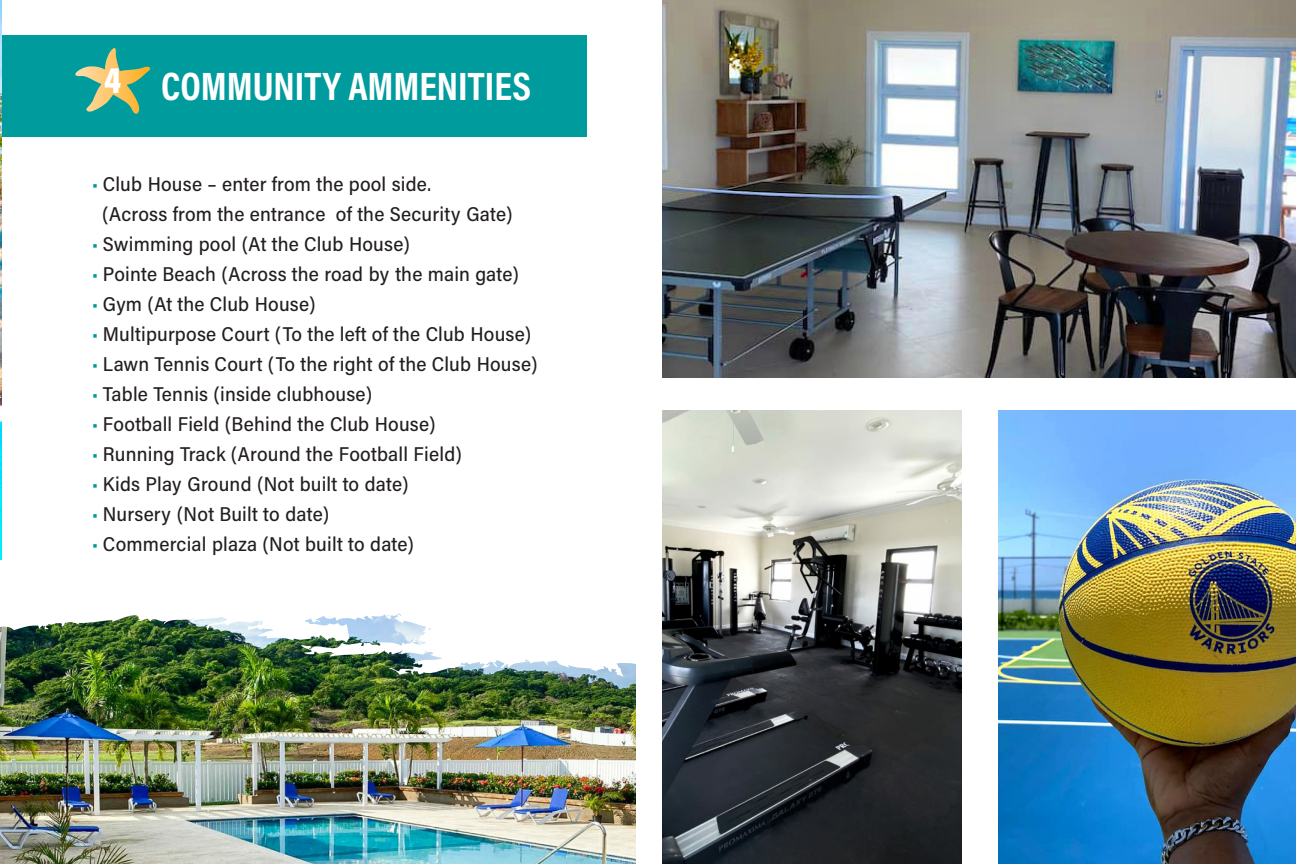
<style>
.page{position:relative;width:1296px;height:864px;background:#fff}
.page>*{position:absolute;margin:0;border:0;box-sizing:border-box;transform-origin:0 0}
.t1{font:40px "Acumin Variable Concept";color:#fff}
.t2{font:37.6px "Acumin Variable Concept";color:#fff}
.t3{font:20px/30px "Acumin Variable Concept";letter-spacing:.01em;color:#231f20}
.s1{color:#009c9d}
</style>
<div class="page">
<div style="left:0;top:35px;width:587px;height:101px;background:#009c9d"></div>
<svg style="left:75px;top:48px;width:76px;height:66px"></svg>
<img style="left:999px;top:410px;width:297px;height:454px">
<img style="left:663px;top:410px;width:298px;height:454px">
<img style="left:663px;top:0;width:633px;height:377px">
<img style="left:0;top:685px;width:636px;height:179px">
<img style="left:0;top:613px;width:636px;height:72px">
<svg style="left:424px;top:625px;width:20px;height:11px"></svg>
<svg style="left:592px;top:627px;width:7px;height:6px"></svg>
<svg style="left:612px;top:616px;width:19px;height:9px"></svg>
<img style="left:0;top:0;width:2px;height:560px">
<p class="t2" style="left:104px;top:54px;width:19px">4</p>
<p class="t1" style="left:161px;top:59px;width:371px">COMMUNITY AMMENITIES</p>
<p class="t3" style="left:102px;top:169px;width:412px;text-indent:-10px"><span class="s1">•</span> Club House – enter from the pool side.<br>(Across from the entrance of the Security Gate)</p>
<p class="t3" style="left:92px;top:229px;width:319px"><span class="s1">•</span> Swimming pool (At the Club House)</p>
<p class="t3" style="left:92px;top:259px;width:429px"><span class="s1">•</span> Pointe Beach (Across the road by the main gate)</p>
<p class="t3" style="left:92px;top:289px;width:225px"><span class="s1">•</span> Gym (At the Club House)</p>
<p class="t3" style="left:92px;top:319px;width:441px"><span class="s1">•</span> Multipurpose Court (To the left of the Club House)</p>
<p class="t3" style="left:92px;top:349px;width:447px"><span class="s1">•</span> Lawn Tennis Court (To the right of the Club House)</p>
<p class="t3" style="left:92px;top:379px;width:282px"><span class="s1">•</span> Table Tennis (inside clubhouse)</p>
<p class="t3" style="left:92px;top:409px;width:345px"><span class="s1">•</span> Football Field (Behind the Club House)</p>
<p class="t3" style="left:92px;top:439px;width:372px"><span class="s1">•</span> Running Track (Around the Football Field)</p>
<p class="t3" style="left:92px;top:469px;width:318px"><span class="s1">•</span> Kids Play Ground (Not built to date)</p>
<p class="t3" style="left:92px;top:499px;width:239px"><span class="s1">•</span> Nursery (Not Built to date)</p>
<p class="t3" style="left:92px;top:529px;width:324px"><span class="s1">•</span> Commercial plaza (Not built to date)</p>
</div>
